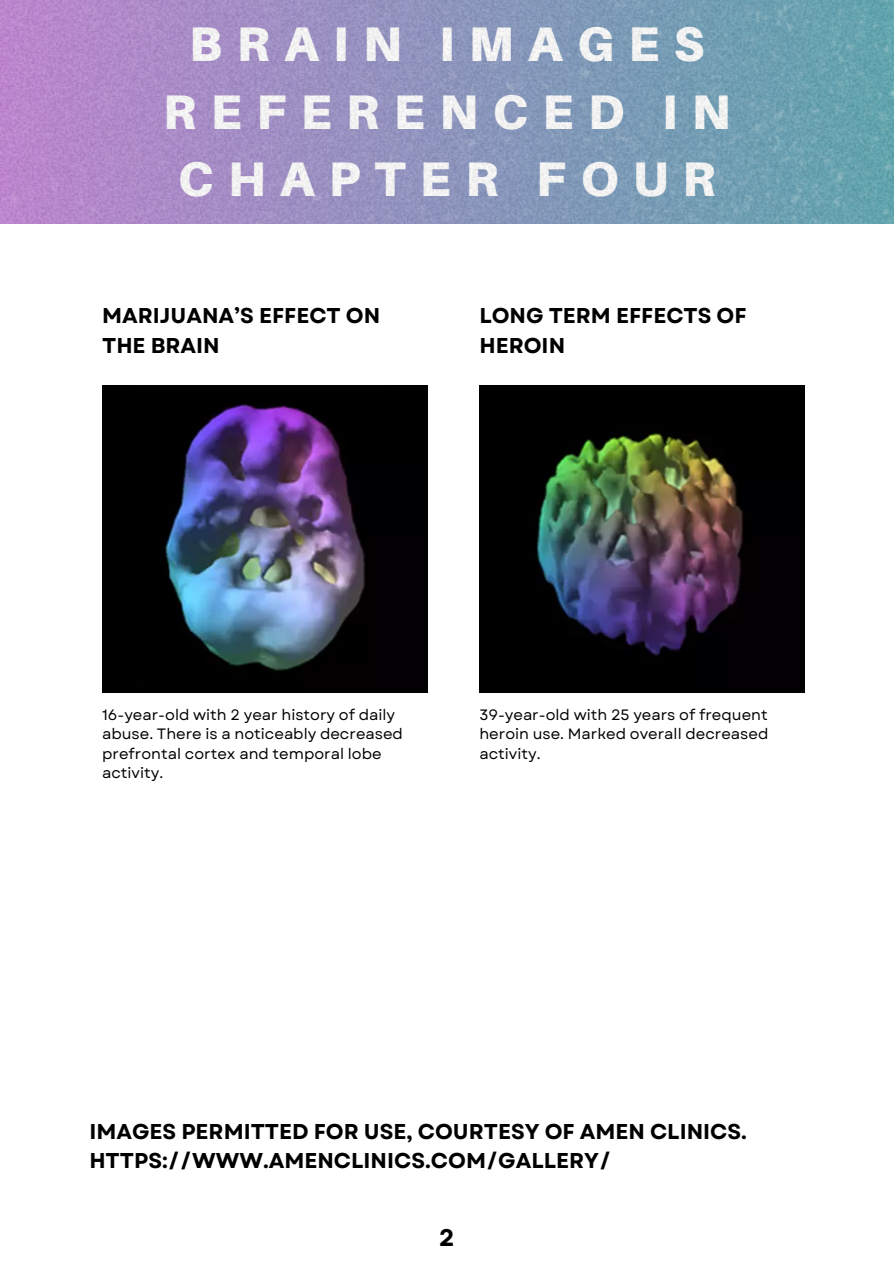
<style>
.page{position:relative;width:894px;height:1264px;background:#fff}
.page>*{position:absolute;margin:0;border:0;box-sizing:border-box;transform-origin:0 0}
.t1{font:900 48.6px/67.7px "Aileron";letter-spacing:.3em;color:#fff;text-align:center}
.t2{font:700 24px "Garet";color:#000}
.t3{font:700 21.45px/29.1px "Garet";color:#000}
.t4{font:15px/19.2px "Garet";color:#000}
</style>
<div class="page">
<img style="left:0;top:0;width:893px;height:224px">
<img style="left:102px;top:385px;width:325px;height:307px">
<img style="left:479px;top:385px;width:325px;height:307px">
<p class="t1" style="left:163px;top:9px;width:568px">BRAIN IMAGES<br>REFERENCED IN<br>CHAPTER FOUR</p>
<h2 class="t3" style="left:102px;top:301px;width:279px">MARIJUANA’S EFFECT ON<br>THE BRAIN</h2>
<p class="t3" style="left:479px;top:301px;width:269px">LONG TERM EFFECTS OF<br>HEROIN</p>
<p class="t4" style="left:102px;top:705px;width:302px">16-year-old with 2 year history of daily abuse. There is a noticeably decreased prefrontal cortex and temporal lobe activity.</p>
<h2 class="t4" style="left:479px;top:705px;width:290px;text-align:justify">39-year-old with 25 years of frequent heroin use. Marked overall decreased activity.</h2>
<p class="t3" style="left:89px;top:1117px;width:659px">IMAGES PERMITTED FOR USE, COURTESY OF AMEN CLINICS.<br>HTTPS://WWW.AMENCLINICS.COM/GALLERY/</p>
<p class="t2" style="left:439px;top:1220px;width:17px">2</p>
</div>
